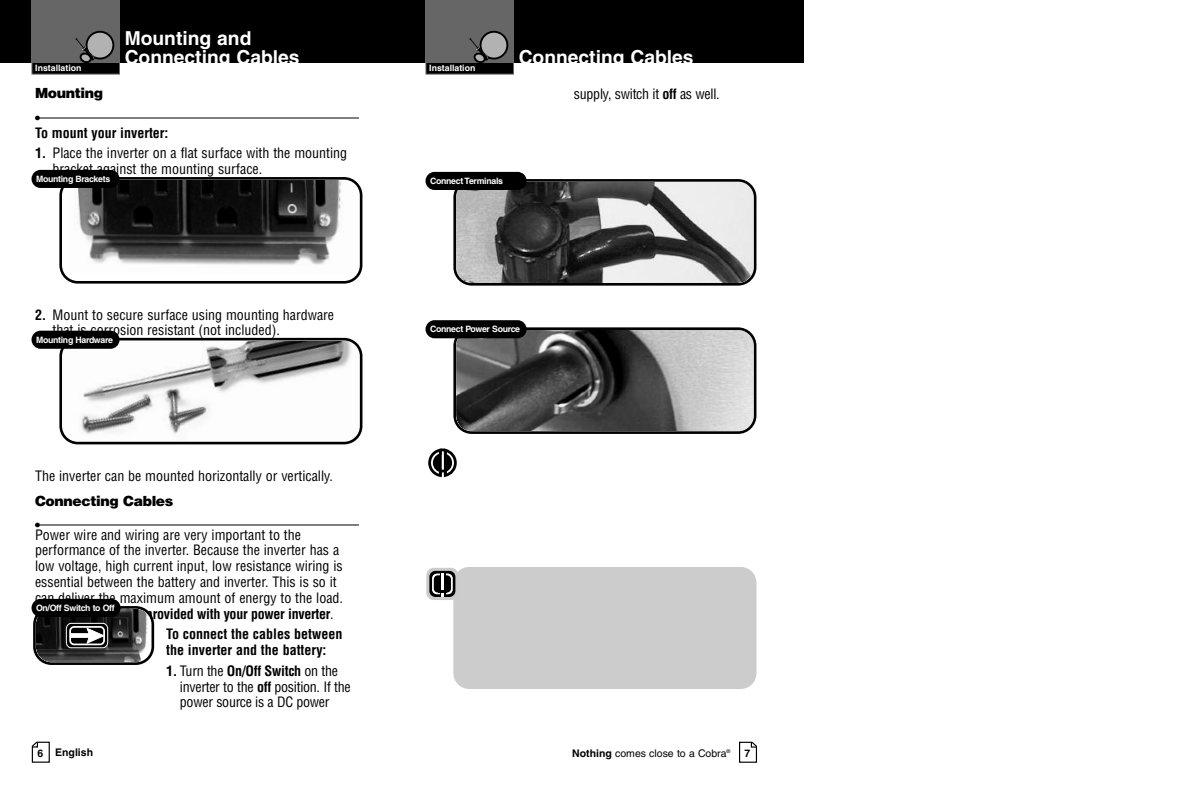
<style>
.page{position:relative;width:1182px;height:788px;background:#fff}
.page>*{position:absolute;margin:0;border:0;box-sizing:border-box;transform-origin:0 0}
.t1{font:700 19.25px/18.4px "Helvetica";color:#fff}
.t2{font:condensed 14px/15.8px "Helvetica";color:#000}
.t3{font:condensed 14px/15.8px "Helvetica";letter-spacing:-.02em;color:#000}
.t4{font:700 condensed 14px/15.8px "Helvetica";color:#000}
.t5{font:900 14px "Helvetica";letter-spacing:-.025em;color:#000}
.t6{font:700 14px "Helvetica";color:#000}
.t7{font:10.5px "Helvetica";color:#000}
.t8{font:700 10.5px "Helvetica";color:#000}
.t9{font:700 8.75px "Helvetica";letter-spacing:-.035em;color:#fff}
.t10{font:700 8.75px "Helvetica";color:#fff}
.t11{font:5.25px "Helvetica";color:#000}
.s1{font-weight:700}
</style>
<div class="page">
<div style="left:453px;top:567px;width:303px;height:122px;background:#ccc;border-radius:16px"></div>
<div style="left:426px;top:567px;width:32px;height:33px;background:linear-gradient(to right,#ccc,#cbcbcb);border-radius:7px"></div>
<svg style="left:429px;top:571px;width:26px;height:26px"></svg>
<svg style="left:428px;top:448px;width:29px;height:30px"></svg>
<svg style="left:739px;top:741px;width:18px;height:21px"></svg>
<svg style="left:32px;top:741px;width:18px;height:21px"></svg>
<div style="left:394px;top:0;width:409px;height:63px;background:#000"></div>
<hr style="left:35px;top:117px;width:324px;height:1px;background:#000">
<hr style="left:35px;top:524px;width:324px;height:1px;background:#000">
<div style="left:426px;top:62px;width:87px;height:12px;background:#000"></div>
<div style="left:425px;top:61px;width:89px;height:14px;border:1px solid #666"></div>
<div style="left:425px;top:0;width:89px;height:63px;background:#666"></div>
<div style="left:480px;top:32px;width:27px;height:27px;background:#b2b2b2;border-radius:50%"></div>
<div style="left:479px;top:31px;width:29px;height:28px;border:2px solid #000;border-radius:50%"></div>
<svg style="left:469px;top:38px;width:22px;height:25px"></svg>
<div style="left:0;top:0;width:394px;height:63px;background:#000"></div>
<div style="left:32px;top:62px;width:87px;height:12px;background:#000"></div>
<div style="left:32px;top:61px;width:88px;height:14px;border:1px solid #666"></div>
<div style="left:32px;top:0;width:88px;height:63px;background:#666"></div>
<div style="left:87px;top:32px;width:26px;height:27px;background:#b2b2b2;border-radius:50%"></div>
<div style="left:86px;top:31px;width:28px;height:28px;border:2px solid #000;border-radius:50%"></div>
<svg style="left:75px;top:38px;width:22px;height:25px"></svg>
<svg style="left:59px;top:177px;width:303px;height:106px"></svg>
<div style="left:32px;top:170px;width:87px;height:18px;background:#000;border-radius:9px"></div>
<svg style="left:59px;top:338px;width:303px;height:106px"></svg>
<div style="left:32px;top:330px;width:87px;height:19px;background:#000;border-radius:9px"></div>
<svg style="left:453px;top:179px;width:303px;height:106px;background:#797979"></svg>
<div style="left:425px;top:172px;width:101px;height:18px;background:#000;border-radius:9px"></div>
<svg style="left:453px;top:327px;width:303px;height:107px;background:#6b6b6b"></svg>
<div style="left:425px;top:320px;width:101px;height:18px;background:#000;border-radius:9px"></div>
<div style="left:32px;top:598px;width:89px;height:19px;background:#000;border-radius:9px"></div>
<svg style="left:33px;top:606px;width:121px;height:59px"></svg>
<p class="t10" style="left:35px;top:65px;width:48px">Installation</p>
<h1 class="t1" style="left:125px;top:31px;width:176px">Mounting and<br>Connecting Cables</h1>
<p class="t5" style="left:35px;top:88px;width:70px">Mounting</p>
<p class="t6" style="left:35px;top:112px;width:6px">•</p>
<p class="t4" style="left:35px;top:126px;width:135px">To mount your inverter:</p>
<p class="t2" style="left:53px;top:146px;width:296px;text-indent:-18px"><span class="s1">1.</span> Place the inverter on a flat surface with the mounting bracket against the mounting surface.</p>
<p class="t9" style="left:36px;top:176px;width:76px">Mounting Brackets</p>
<p class="t2" style="left:53px;top:308px;width:283px;text-indent:-17px"><span class="s1">2.</span> Mount to secure surface using mounting hardware that is corrosion resistant (not included).</p>
<p class="t9" style="left:36px;top:336px;width:78px">Mounting Hardware</p>
<p class="t2" style="left:35px;top:469px;width:299px">The inverter can be mounted horizontally or vertically.</p>
<p class="t5" style="left:35px;top:495px;width:140px">Connecting Cables</p>
<p class="t6" style="left:35px;top:519px;width:6px">•</p>
<p class="t2" style="left:35px;top:528px;width:309px">Power wire and wiring are very important to the performance of the inverter. Because the inverter has a low voltage, high current input, low resistance wiring is essential between the battery and inverter. This is so it can deliver the maximum amount of energy to the load.<br><span class="s1">Only use the cables provided with your power inverter</span>.</p>
<p class="t4" style="left:166px;top:627px;width:178px">To connect the cables between the inverter and the battery:</p>
<p class="t3" style="left:180px;top:664px;width:172px;text-indent:-14px"><span class="s1">1.</span> Turn the <span class="s1">On/Off Switch</span> on the inverter to the <span class="s1">off</span> position. If the power source is a DC power</p>
<p class="t9" style="left:36px;top:604px;width:80px">On/Off Switch to Off</p>
<p class="t8" style="left:37px;top:748px;width:57px">6 English</p>
<p class="t10" style="left:429px;top:65px;width:48px">Installation</p>
<h1 class="t1" style="left:518px;top:49px;width:176px">Connecting Cables</h1>
<p class="t3" style="left:574px;top:87px;width:147px">supply, switch it <span class="s1">off</span> as well.</p>
<p class="t9" style="left:430px;top:178px;width:74px">Connect Terminals</p>
<p class="t9" style="left:430px;top:326px;width:92px">Connect Power Source</p>
<p class="t7" style="left:572px;top:749px;width:156px"><span class="s1">Nothing</span> comes close to a Cobra</p>
<p class="t8" style="left:744px;top:749px;width:7px">7</p>
<p class="t11" style="left:726px;top:749px;width:5px">®</p>
</div>
